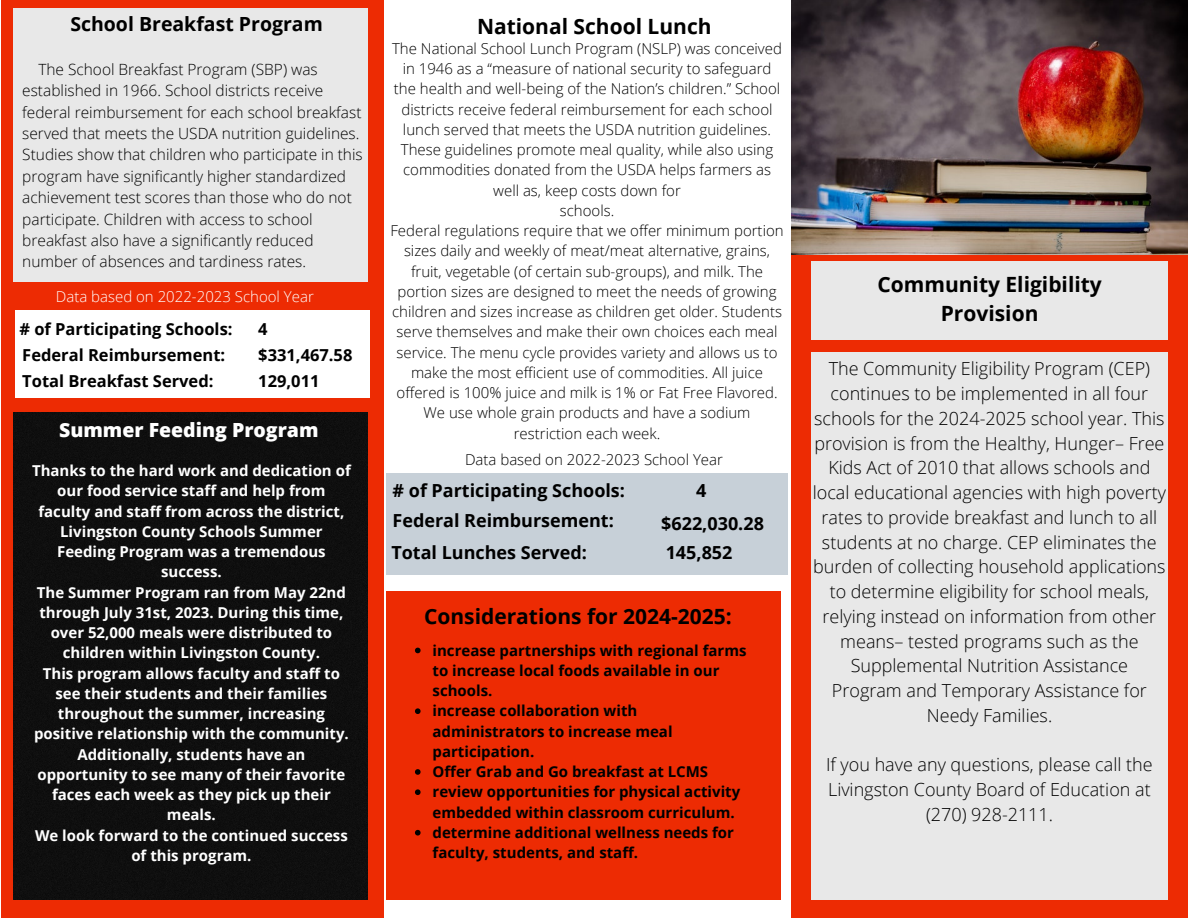
<style>
.page{position:relative;width:1188px;height:918px;background:#fff}
.page>*{position:absolute;margin:0;border:0;box-sizing:border-box;transform-origin:0 0}
.t1{font:700 21px/29.2px "Open Sans";color:#000;text-align:center}
.t2{font:700 19.5px "Open Sans";color:#000}
.t3{font:800 19.5px "Open Sans";color:#fff}
.t4{font:300 18px/24.8px "Open Sans";color:#000;text-align:center}
.t5{font:700 18px "Open Sans";color:#000}
.t6{font:700 16.5px "Open Sans";color:#000}
.t7{font:300 15.45px/21.3px "Open Sans";color:#000}
.t8{font:300 15px/20.2px "Open Sans";color:#000;text-align:center}
.t9{font:700 15px/20.2px "Open Sans";color:#fff;text-align:center}
.t10{font:700 15px/20.2px "Open Sans";color:#000}
.t11{font:300 15px "Open Sans";color:#fff}
</style>
<div class="page">
<div style="left:791px;top:0;width:397px;height:918px;background:#ed2b03"></div>
<div style="left:811px;top:261px;width:357px;height:78px;background:#e8e8e8"></div>
<img style="left:791px;top:0;width:397px;height:254px">
<div style="left:811px;top:352px;width:357px;height:547px;background:#e8e8e8"></div>
<div style="left:386px;top:473px;width:402px;height:101px;background:#c7d0d8"></div>
<div style="left:1px;top:0;width:382px;height:918px;background:#ed2b03"></div>
<div style="left:14px;top:8px;width:354px;height:273px;background:#e8e8e8"></div>
<div style="left:15px;top:311px;width:355px;height:87px;background:#fff"></div>
<div style="left:386px;top:591px;width:395px;height:308px;background:#ed2b03"></div>
<div style="left:14px;top:413px;width:354px;height:487px;background:#0f0f0f"></div>
<svg style="left:415px;top:648px;width:6px;height:5px"></svg>
<svg style="left:415px;top:708px;width:6px;height:6px"></svg>
<svg style="left:415px;top:769px;width:6px;height:6px"></svg>
<svg style="left:415px;top:789px;width:6px;height:6px"></svg>
<svg style="left:415px;top:830px;width:6px;height:6px"></svg>
<p class="t2" style="left:70px;top:10px;width:254px">School Breakfast Program</p>
<p class="t7" style="left:22px;top:58px;width:342px;text-indent:16px">The School Breakfast Program (SBP) was established in 1966. School districts receive federal reimbursement for each school breakfast served that meets the USDA nutrition guidelines.<br>Studies show that children who participate in this program have significantly higher standardized achievement test scores than those who do not participate. Children with access to school breakfast also have a significantly reduced number of absences and tardiness rates.</p>
<p class="t11" style="left:56px;top:286px;width:259px">Data based on 2022-2023 School Year</p>
<p class="t6" style="left:19px;top:318px;width:215px"># of Participating Schools:</p>
<p class="t6" style="left:22px;top:344px;width:204px">Federal Reimbursement:</p>
<p class="t6" style="left:22px;top:370px;width:193px">Total Breakfast Served:</p>
<p class="t6" style="left:258px;top:318px;width:11px">4</p>
<p class="t6" style="left:258px;top:344px;width:96px">$331,467.58</p>
<p class="t6" style="left:258px;top:370px;width:63px">129,011</p>
<p class="t3" style="left:59px;top:416px;width:261px">Summer Feeding Program</p>
<p class="t9" style="left:32px;top:460px;width:320px">Thanks to the hard work and dedication of our food service staff and help from faculty and staff from across the district,<br>Livingston County Schools Summer<br>Feeding Program was a tremendous success.</p>
<p class="t9" style="left:37px;top:582px;width:311px">The Summer Program ran from May 22nd through July 31st, 2023. During this time, over 52,000 meals were distributed to children within Livingston County.</p>
<p class="t9" style="left:34px;top:663px;width:316px">This program allows faculty and staff to see their students and their families throughout the summer, increasing positive relationship with the community.<br>Additionally, students have an opportunity to see many of their favorite faces each week as they pick up their meals.</p>
<p class="t9" style="left:35px;top:825px;width:314px">We look forward to the continued success of this program.</p>
<p class="t1" style="left:477px;top:11px;width:236px">National School Lunch</p>
<p class="t8" style="left:392px;top:38px;width:391px">The National School Lunch Program (NSLP) was conceived in 1946 as a “measure of national security to safeguard the health and well-being of the Nation’s children.” School districts receive federal reimbursement for each school lunch served that meets the USDA nutrition guidelines.<br>These guidelines promote meal quality, while also using commodities donated from the USDA helps farmers as well as, keep costs down for</p>
<p class="t8" style="left:560px;top:200px;width:56px">schools.</p>
<p class="t8" style="left:390px;top:220px;width:395px">Federal regulations require that we offer minimum portion sizes daily and weekly of meat/meat alternative, grains, fruit, vegetable (of certain sub-groups), and milk. The portion sizes are designed to meet the needs of growing children and sizes increase as children get older. Students serve themselves and make their own choices each meal service. The menu cycle provides variety and allows us to make the most efficient use of commodities. All juice offered is 100% juice and milk is 1% or Fat Free Flavored.<br>We use whole grain products and have a sodium restriction each week.</p>
<p class="t8" style="left:465px;top:449px;width:259px">Data based on 2022-2023 School Year</p>
<p class="t5" style="left:393px;top:477px;width:234px"># of Participating Schools:</p>
<p class="t5" style="left:393px;top:507px;width:223px">Federal Reimbursement:</p>
<p class="t5" style="left:391px;top:540px;width:197px">Total Lunches Served:</p>
<p class="t5" style="left:696px;top:477px;width:12px">4</p>
<p class="t5" style="left:661px;top:511px;width:104px">$622,030.28</p>
<p class="t5" style="left:666px;top:540px;width:68px">145,852</p>
<p class="t1" style="left:424px;top:601px;width:309px">Considerations for 2024-2025:</p>
<p class="t10" style="left:433px;top:640px;width:316px">increase partnerships with regional farms to increase local foods available in our schools.</p>
<p class="t10" style="left:433px;top:700px;width:242px">increase collaboration with administrators to increase meal participation.</p>
<p class="t10" style="left:433px;top:761px;width:277px">Offer Grab and Go breakfast at LCMS</p>
<p class="t10" style="left:433px;top:781px;width:309px">review opportunities for physical activity embedded within classroom curriculum.</p>
<p class="t10" style="left:433px;top:822px;width:303px">determine additional wellness needs for faculty, students, and staff.</p>
<p class="t1" style="left:877px;top:269px;width:226px">Community Eligibility<br>Provision</p>
<p class="t4" style="left:813px;top:356px;width:355px">The Community Eligibility Program (CEP) continues to be implemented in all four schools for the 2024-2025 school year. This provision is from the Healthy, Hunger– Free Kids Act of 2010 that allows schools and local educational agencies with high poverty</p>
<p class="t4" style="left:822px;top:505px;width:337px">rates to provide breakfast and lunch to all</p>
<p class="t4" style="left:822px;top:529px;width:336px">students at no charge. CEP eliminates the</p>
<p class="t4" style="left:813px;top:554px;width:354px">burden of collecting household applications</p>
<p class="t4" style="left:830px;top:579px;width:321px">to determine eligibility for school meals,</p>
<p class="t4" style="left:822px;top:604px;width:335px">relying instead on information from other</p>
<p class="t4" style="left:840px;top:628px;width:300px">means– tested programs such as the</p>
<p class="t4" style="left:851px;top:653px;width:279px">Supplemental Nutrition Assistance</p>
<p class="t4" style="left:832px;top:678px;width:316px">Program and Temporary Assistance for</p>
<p class="t4" style="left:927px;top:703px;width:127px">Needy Families.</p>
<p class="t4" style="left:826px;top:752px;width:328px">If you have any questions, please call the</p>
<p class="t4" style="left:828px;top:777px;width:324px">Livingston County Board of Education at</p>
<p class="t4" style="left:926px;top:802px;width:129px">(270) 928-2111.</p>
</div>
